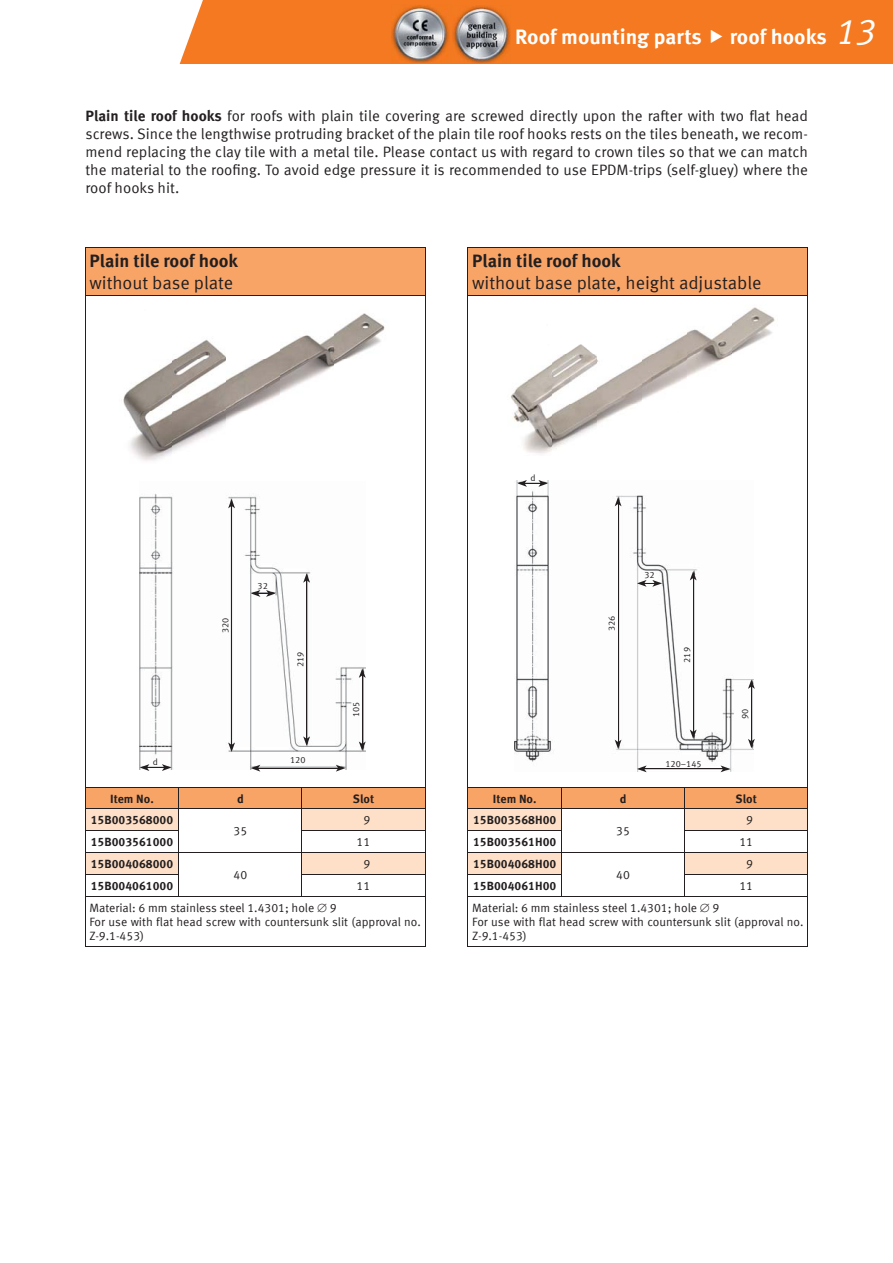
<style>
.page{position:relative;width:893px;height:1263px;background:#fff}
.page>*{position:absolute;margin:0;border:0;box-sizing:border-box;transform-origin:0 0}
.t1{font:700 21px "Meta Offc";color:#fff}
.t2{font:18px "Meta Offc Norm";color:#231f20}
.t3{font:700 18px "Meta Offc";color:#231f20}
.t4{font:15px/18px "Meta Offc Norm";color:#231f20;text-align:justify}
.t5{font:12px/14.4px "Meta Offc Norm";color:#231f20}
.t6{font:700 12px "Meta Offc";color:#231f20}
.t7{font:9px "Meta Offc Norm";color:#231f20}
.s1{font-family:"Meta Offc Norm Ita";font-weight:400;font-size:36px}
.s2{font-family:"Meta Offc";font-weight:700}
</style>
<div class="page">
<div style="left:179px;top:0;width:714px;height:64px;background:#f47920"></div>
<svg style="left:179px;top:0;width:24px;height:64px"></svg>
<svg style="left:86px;top:248px;width:339px;height:524px"></svg>
<hr style="left:85px;top:896px;width:1px;height:51px;background:#231f20">
<hr style="left:425px;top:896px;width:1px;height:51px;background:#231f20">
<hr style="left:85px;top:896px;width:94px;height:1px;background:#231f20">
<hr style="left:85px;top:947px;width:340px;height:1px;background:#231f20">
<hr style="left:302px;top:896px;width:123px;height:1px;background:#231f20">
<hr style="left:85px;top:247px;width:94px;height:1px;background:#231f20">
<hr style="left:85px;top:248px;width:1px;height:47px;background:#231f20">
<hr style="left:179px;top:247px;width:246px;height:1px;background:#231f20">
<hr style="left:425px;top:248px;width:1px;height:47px;background:#231f20">
<hr style="left:85px;top:295px;width:94px;height:1px;background:#231f20">
<hr style="left:85px;top:295px;width:1px;height:492px;background:#231f20">
<hr style="left:179px;top:295px;width:246px;height:1px;background:#231f20">
<hr style="left:425px;top:295px;width:1px;height:492px;background:#231f20">
<svg style="left:85px;top:787px;width:341px;height:109px"></svg>
<hr style="left:179px;top:896px;width:123px;height:1px;background:#231f20">
<svg style="left:469px;top:248px;width:338px;height:525px"></svg>
<hr style="left:468px;top:896px;width:1px;height:51px;background:#231f20">
<hr style="left:807px;top:896px;width:1px;height:51px;background:#231f20">
<hr style="left:468px;top:896px;width:93px;height:1px;background:#231f20">
<hr style="left:468px;top:947px;width:340px;height:1px;background:#231f20">
<hr style="left:685px;top:896px;width:123px;height:1px;background:#231f20">
<hr style="left:468px;top:247px;width:93px;height:1px;background:#231f20">
<hr style="left:468px;top:248px;width:1px;height:47px;background:#231f20">
<hr style="left:561px;top:247px;width:247px;height:1px;background:#231f20">
<hr style="left:807px;top:248px;width:1px;height:47px;background:#231f20">
<hr style="left:468px;top:295px;width:93px;height:1px;background:#231f20">
<hr style="left:468px;top:295px;width:1px;height:492px;background:#231f20">
<hr style="left:561px;top:295px;width:247px;height:1px;background:#231f20">
<hr style="left:807px;top:295px;width:1px;height:492px;background:#231f20">
<svg style="left:468px;top:787px;width:340px;height:109px"></svg>
<hr style="left:561px;top:896px;width:124px;height:1px;background:#231f20">
<img style="left:391px;top:5px;width:120px;height:58px">
<h1 class="t1" style="left:515px;top:20px;width:188px">Roof mounting parts</h1>
<h1 class="t1" style="left:730px;top:20px;width:148px">roof hooks <span class="s1">13</span></h1>
<p class="t4" style="left:85px;top:106px;width:724px"><span class="s2">Plain tile roof hooks</span> for roofs with plain tile covering are screwed directly upon the rafter with two flat head screws. Since the lengthwise protruding bracket of the plain tile roof hooks rests on the tiles beneath, we recom&shy;mend replacing the clay tile with a metal tile. Please contact us with regard to crown tiles so that we can match the material to the roofing. To avoid edge pressure it is recommended to use EPDM-trips (self-gluey) where the roof hooks hit.</p>
<p class="t3" style="left:89px;top:247px;width:150px">Plain tile roof hook</p>
<p class="t2" style="left:89px;top:268px;width:145px">without base plate</p>
<p class="t3" style="left:472px;top:247px;width:150px">Plain tile roof hook</p>
<p class="t2" style="left:472px;top:268px;width:291px">without base plate, height adjustable</p>
<p class="t7" style="left:530px;top:470px;width:7px">d</p>
<p class="t7" style="left:644px;top:568px;width:12px">32</p>
<p class="t7" style="left:258px;top:578px;width:12px">32</p>
<p class="t7" style="left:218px;top:633px;width:17px;rotate:-90deg">320</p>
<p class="t7" style="left:605px;top:631px;width:17px;rotate:-90deg">326</p>
<p class="t7" style="left:293px;top:667px;width:17px;rotate:-90deg">219</p>
<p class="t7" style="left:680px;top:663px;width:17px;rotate:-90deg">219</p>
<p class="t7" style="left:349px;top:717px;width:17px;rotate:-90deg">105</p>
<p class="t7" style="left:738px;top:719px;width:12px;rotate:-90deg">90</p>
<p class="t7" style="left:153px;top:754px;width:7px">d</p>
<p class="t7" style="left:290px;top:753px;width:17px">120</p>
<p class="t7" style="left:665px;top:757px;width:38px">120–145</p>
<p class="t6" style="left:110px;top:789px;width:45px">Item No.</p>
<p class="t6" style="left:237px;top:789px;width:8px">d</p>
<p class="t6" style="left:353px;top:789px;width:23px">Slot</p>
<p class="t6" style="left:91px;top:811px;width:84px">15B003568000</p>
<p class="t5" style="left:233px;top:823px;width:15px">35</p>
<p class="t5" style="left:363px;top:812px;width:8px">9</p>
<p class="t6" style="left:91px;top:832px;width:84px">15B003561000</p>
<p class="t5" style="left:357px;top:834px;width:15px">11</p>
<p class="t6" style="left:91px;top:854px;width:84px">15B004068000</p>
<p class="t5" style="left:233px;top:867px;width:15px">40</p>
<p class="t5" style="left:363px;top:856px;width:8px">9</p>
<p class="t6" style="left:91px;top:876px;width:84px">15B004061000</p>
<p class="t5" style="left:357px;top:878px;width:15px">11</p>
<p class="t5" style="left:89px;top:900px;width:226px">Material: 6 mm stainless steel 1.4301; hole</p>
<p class="t5" style="left:89px;top:900px;width:333px;text-indent:240px">9<br>For use with flat head screw with countersunk slit (approval no.<br>Z-9.1-453)</p>
<p class="t6" style="left:493px;top:789px;width:45px">Item No.</p>
<p class="t6" style="left:620px;top:789px;width:8px">d</p>
<p class="t6" style="left:735px;top:789px;width:23px">Slot</p>
<p class="t6" style="left:473px;top:811px;width:85px">15B003568H00</p>
<p class="t5" style="left:616px;top:823px;width:15px">35</p>
<p class="t5" style="left:746px;top:812px;width:8px">9</p>
<p class="t6" style="left:473px;top:832px;width:85px">15B003561H00</p>
<p class="t5" style="left:739px;top:834px;width:15px">11</p>
<p class="t6" style="left:473px;top:854px;width:85px">15B004068H00</p>
<p class="t5" style="left:616px;top:867px;width:15px">40</p>
<p class="t5" style="left:746px;top:856px;width:8px">9</p>
<p class="t6" style="left:473px;top:876px;width:85px">15B004061H00</p>
<p class="t5" style="left:739px;top:878px;width:15px">11</p>
<p class="t5" style="left:472px;top:900px;width:226px">Material: 6 mm stainless steel 1.4301; hole</p>
<p class="t5" style="left:472px;top:900px;width:333px;text-indent:240px">9<br>For use with flat head screw with countersunk slit (approval no.<br>Z-9.1-453)</p>
</div>
